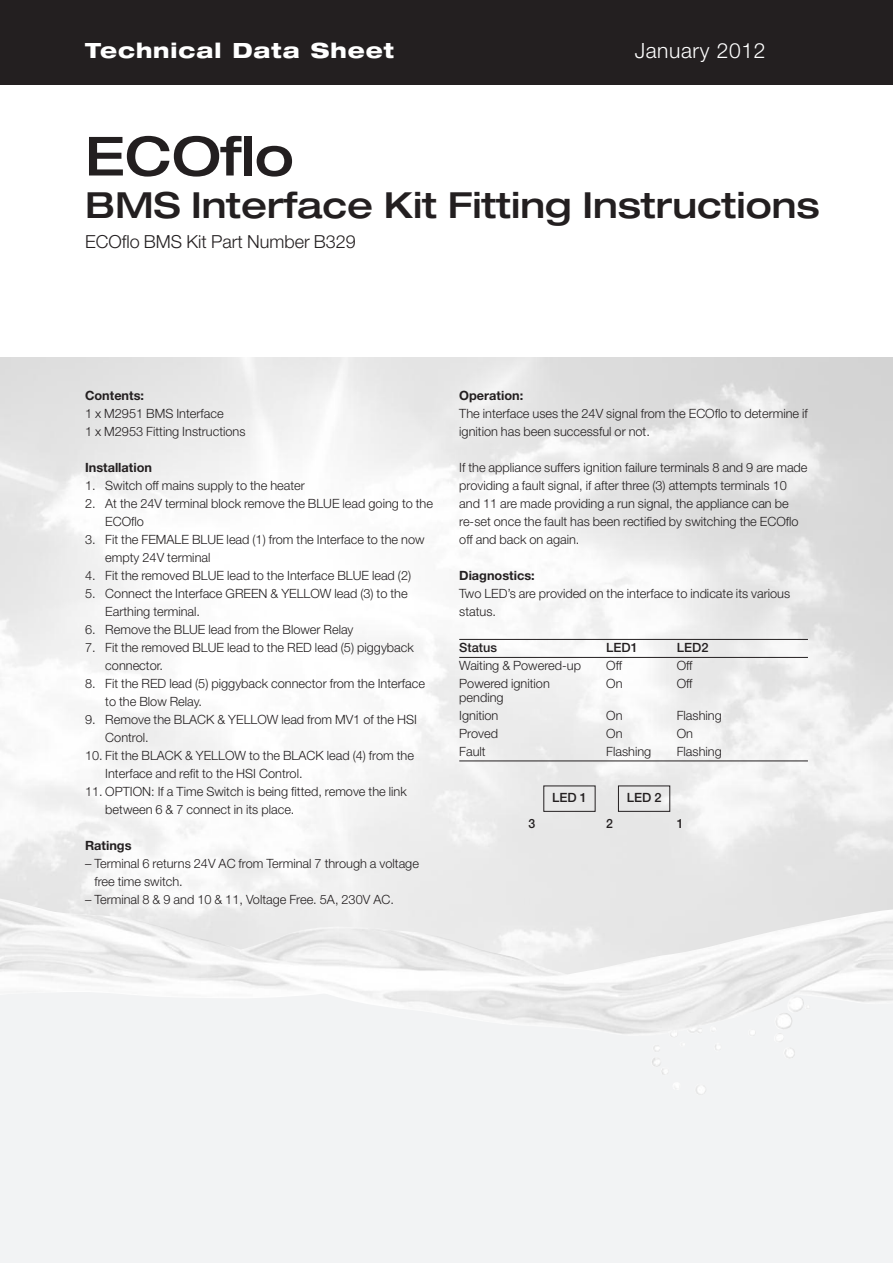
<style>
.page{position:relative;width:893px;height:1263px;background:#fff}
.page>*{position:absolute;margin:0;border:0;box-sizing:border-box;transform-origin:0 0}
.t1{font:500 expanded 54px "Helvetica Neue";color:#231f20}
.t2{font:500 expanded 36px "Helvetica Neue";color:#231f20}
.t3{font:800 expanded 21px "Helvetica Neue";letter-spacing:.045em;color:#fff}
.t4{font:300 21px "Helvetica Neue";letter-spacing:.03em;color:#fff}
.t5{font:300 18px "Helvetica Neue";color:#231f20}
.t6{font:300 12.75px/18px "Helvetica Neue";color:#231f20}
.t7{font:700 12.75px "Helvetica Neue";color:#231f20}
.t8{font:500 12.75px "Helvetica Neue";color:#231f20}
.t9{font:500 12.75px "Helvetica Neue";color:#231f20;scale:.96 1}
</style>
<div class="page">
<div style="left:0;top:439px;width:893px;height:824px;background:#f2f3f4"></div>
<img style="left:0;top:358px;width:893px;height:540px">
<img style="left:0;top:898px;width:893px;height:197px">
<div style="left:0;top:0;width:893px;height:85px;background:#231f20"></div>
<hr style="left:459px;top:639px;width:349px;height:1px;background:#231f20">
<hr style="left:459px;top:657px;width:349px;height:1px;background:#231f20">
<hr style="left:459px;top:761px;width:349px;height:1px;background:#231f20">
<div style="left:543px;top:785px;width:52px;height:27px;border:1px solid #231f20"></div>
<div style="left:618px;top:785px;width:52px;height:27px;border:1px solid #231f20"></div>
<h3 class="t3" style="left:85px;top:42px;width:311px">Technical Data Sheet</h3>
<h3 class="t4" style="left:635px;top:43px;width:132px">January 2012</h3>
<h1 class="t1" style="left:85px;top:137px;width:210px">ECOflo</h1>
<h2 class="t2" style="left:85px;top:192px;width:736px">BMS Interface Kit Fitting Instructions</h2>
<h3 class="t5" style="left:85px;top:235px;width:272px">ECOflo BMS Kit Part Number B329</h3>
<p class="t7" style="left:85px;top:391px;width:61px">Contents:</p>
<p class="t6" style="left:85px;top:406px;width:162px">1 x M2951 BMS Interface<br>1 x M2953 Fitting Instructions</p>
<p class="t7" style="left:85px;top:463px;width:68px">Installation</p>
<p class="t6" style="left:85px;top:478px;width:221px">1. Switch off mains supply to the heater</p>
<p class="t6" style="left:105px;top:496px;width:329px;text-indent:-20px">2. At the 24V terminal block remove the BLUE lead going to the<br>ECOflo</p>
<p class="t6" style="left:105px;top:532px;width:321px;text-indent:-20px">3. Fit the FEMALE BLUE lead (1) from the Interface to the now empty 24V terminal</p>
<p class="t6" style="left:85px;top:568px;width:328px">4. Fit the removed BLUE lead to the Interface BLUE lead (2)</p>
<p class="t6" style="left:105px;top:586px;width:304px;text-indent:-20px">5. Connect the Interface GREEN &amp; YELLOW lead (3) to the<br>Earthing terminal.</p>
<p class="t6" style="left:85px;top:622px;width:270px">6. Remove the BLUE lead from the Blower Relay</p>
<p class="t6" style="left:105px;top:640px;width:310px;text-indent:-20px">7. Fit the removed BLUE lead to the RED lead (5) piggyback connector.</p>
<p class="t6" style="left:105px;top:676px;width:321px;text-indent:-20px">8. Fit the RED lead (5) piggyback connector from the Interface to the Blow Relay.</p>
<p class="t6" style="left:105px;top:712px;width:313px;text-indent:-20px">9. Remove the BLACK &amp; YELLOW lead from MV1 of the HSI<br>Control.</p>
<p class="t6" style="left:105px;top:748px;width:310px;text-indent:-20px">10. Fit the BLACK &amp; YELLOW to the BLACK lead (4) from the<br>Interface and refit to the HSI Control.</p>
<p class="t6" style="left:105px;top:784px;width:303px;text-indent:-20px">11. OPTION: If a Time Switch is being fitted, remove the link between 6 &amp; 7 connect in its place.</p>
<p class="t7" style="left:85px;top:841px;width:48px">Ratings</p>
<p class="t6" style="left:94px;top:856px;width:326px;text-indent:-9px">– Terminal 6 returns 24V AC from Terminal 7 through a voltage free time switch.</p>
<p class="t6" style="left:85px;top:892px;width:310px">– Terminal 8 &amp; 9 and 10 &amp; 11, Voltage Free. 5A, 230V AC.</p>
<p class="t7" style="left:459px;top:391px;width:65px">Operation:</p>
<p class="t6" style="left:459px;top:406px;width:350px">The interface uses the 24V signal from the ECOflo to determine if ignition has been successful or not.</p>
<p class="t6" style="left:459px;top:460px;width:350px">If the appliance suffers ignition failure terminals 8 and 9 are made providing a fault signal, if after three (3) attempts terminals 10 and 11 are made providing a run signal, the appliance can be re-set once the fault has been rectified by switching the ECOflo off and back on again.</p>
<p class="t7" style="left:459px;top:571px;width:77px">Diagnostics:</p>
<p class="t6" style="left:459px;top:586px;width:332px">Two LED’s are provided on the interface to indicate its various status.</p>
<p class="t8" style="left:459px;top:643px;width:39px">Status</p>
<p class="t8" style="left:606px;top:643px;width:33px">LED1</p>
<p class="t8" style="left:677px;top:643px;width:33px">LED2</p>
<p class="t6" style="left:459px;top:658px;width:123px">Waiting &amp; Powered-up</p>
<p class="t6" style="left:606px;top:658px;width:17px">Off</p>
<p class="t6" style="left:677px;top:658px;width:17px">Off</p>
<p class="t6" style="left:459px;top:676px;width:92px">Powered ignition</p>
<p class="t6" style="left:606px;top:676px;width:18px">On</p>
<p class="t6" style="left:677px;top:676px;width:17px">Off</p>
<p class="t6" style="left:459px;top:689px;width:46px">pending<br>Ignition</p>
<p class="t6" style="left:606px;top:707px;width:18px">On</p>
<p class="t6" style="left:677px;top:707px;width:47px">Flashing</p>
<p class="t6" style="left:459px;top:725px;width:40px">Proved</p>
<p class="t6" style="left:606px;top:725px;width:18px">On</p>
<p class="t6" style="left:677px;top:725px;width:18px">On</p>
<p class="t6" style="left:459px;top:743px;width:28px">Fault</p>
<p class="t6" style="left:606px;top:743px;width:47px">Flashing</p>
<p class="t6" style="left:677px;top:743px;width:47px">Flashing</p>
<p class="t8" style="left:552px;top:793px;width:36px">LED 1</p>
<p class="t8" style="left:627px;top:793px;width:36px">LED 2</p>
<p class="t9" style="left:529px;top:819px;width:9px">3</p>
<p class="t9" style="left:606px;top:819px;width:9px">2</p>
<p class="t9" style="left:677px;top:819px;width:9px">1</p>
</div>
